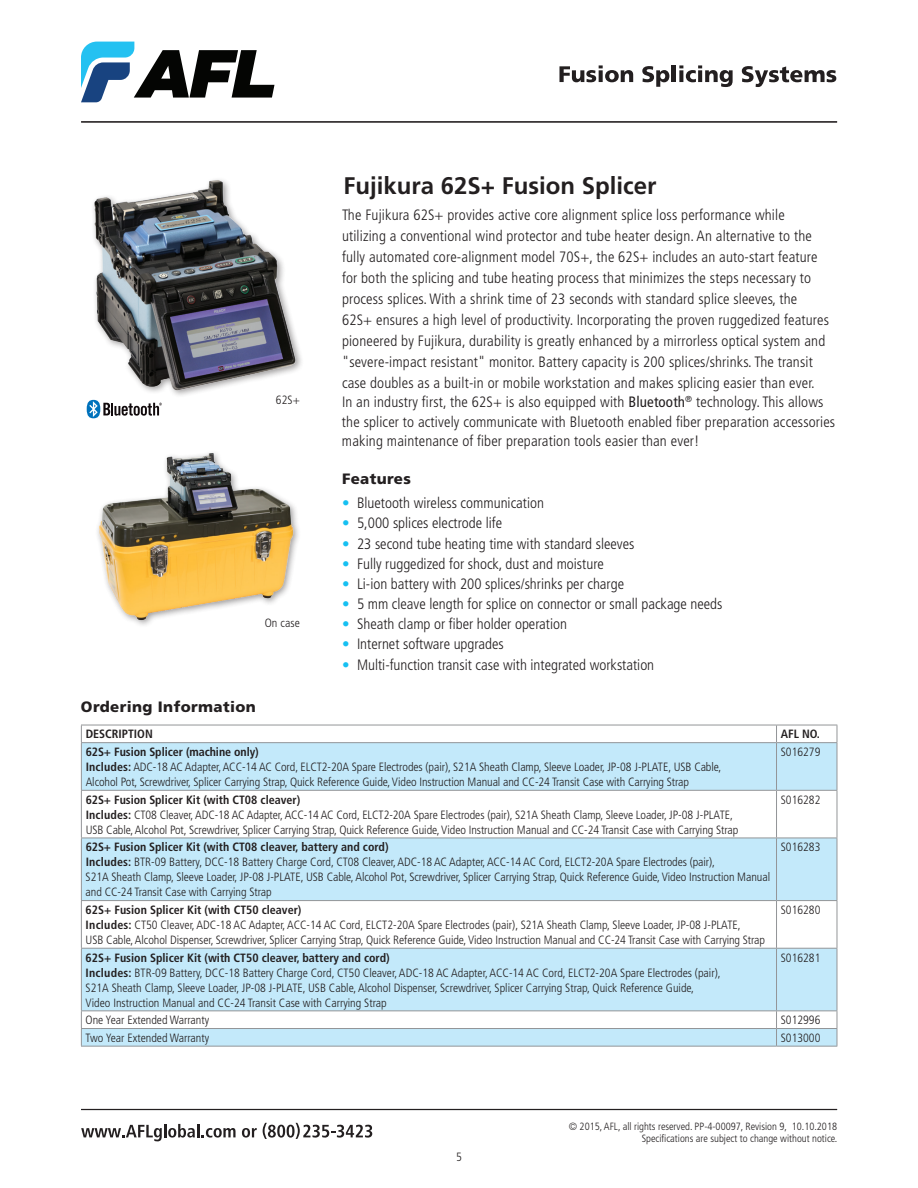
<style>
.page{position:relative;width:918px;height:1188px;background:#fff}
.page>*{position:absolute;margin:0;border:0;box-sizing:border-box;transform-origin:0 0}
.t1{font:700 24px "Frutiger LT Std";color:#231f20}
.t2{font:300 condensed 15px/21px "Frutiger LT Std";letter-spacing:.01em;color:#231f20}
.t3{font:900 15px "Frutiger LT Std";letter-spacing:.025em;color:#231f20}
.t4{font:300 condensed 12px/15px "Frutiger LT Std";letter-spacing:-.005em;color:#231f20}
.t5{font:700 condensed 12px "Frutiger LT Std";color:#231f20}
.t6{font:300 condensed 10.5px/12px "Frutiger LT Std";color:#231f20;text-align:right}
.s1{font-weight:400}
.s2{color:#15c0f2}
.s3{font-weight:700}
</style>
<div class="page">
<svg style="left:81px;top:42px;width:193px;height:60px"></svg>
<svg style="left:559px;top:65px;width:74px;height:17px"></svg>
<svg style="left:642px;top:66px;width:27px;height:21px"></svg>
<hr style="left:672px;top:65px;width:4px;height:17px;background:#231f20">
<svg style="left:679px;top:65px;width:54px;height:22px"></svg>
<svg style="left:742px;top:66px;width:94px;height:21px"></svg>
<svg style="left:81px;top:1124px;width:155px;height:17px"></svg>
<svg style="left:242px;top:1128px;width:15px;height:10px"></svg>
<svg style="left:263px;top:1123px;width:109px;height:16px"></svg>
<hr style="left:81px;top:121px;width:756px;height:1px;background:#231f20">
<hr style="left:81px;top:1109px;width:756px;height:1px;background:#231f20">
<svg style="left:82px;top:743px;width:755px;height:303px;fill:#c3e9fa"></svg>
<svg style="left:82px;top:791px;width:755px;height:47px"></svg>
<hr style="left:81px;top:725px;width:696px;height:1px;background:#939598">
<svg style="left:81px;top:725px;width:1px;height:17px"></svg>
<hr style="left:777px;top:725px;width:60px;height:1px;background:#939598">
<svg style="left:776px;top:725px;width:1px;height:17px"></svg>
<svg style="left:837px;top:725px;width:1px;height:17px"></svg>
<hr style="left:81px;top:742px;width:696px;height:1px;background:#939598">
<hr style="left:81px;top:743px;width:1px;height:47px;background:#939598">
<hr style="left:777px;top:742px;width:60px;height:1px;background:#939598">
<hr style="left:776px;top:743px;width:1px;height:47px;background:#939598">
<hr style="left:837px;top:743px;width:1px;height:47px;background:#939598">
<hr style="left:81px;top:790px;width:696px;height:1px;background:#939598">
<hr style="left:81px;top:791px;width:1px;height:47px;background:#939598">
<hr style="left:777px;top:790px;width:60px;height:1px;background:#939598">
<hr style="left:776px;top:791px;width:1px;height:47px;background:#939598">
<hr style="left:837px;top:791px;width:1px;height:47px;background:#939598">
<hr style="left:81px;top:838px;width:696px;height:1px;background:#939598">
<hr style="left:81px;top:838px;width:1px;height:62px;background:#939598">
<hr style="left:777px;top:838px;width:60px;height:1px;background:#939598">
<hr style="left:776px;top:838px;width:1px;height:62px;background:#939598">
<hr style="left:837px;top:838px;width:1px;height:62px;background:#939598">
<hr style="left:81px;top:900px;width:696px;height:1px;background:#939598">
<hr style="left:81px;top:901px;width:1px;height:47px;background:#939598">
<hr style="left:777px;top:900px;width:60px;height:1px;background:#939598">
<hr style="left:776px;top:901px;width:1px;height:47px;background:#939598">
<hr style="left:837px;top:901px;width:1px;height:47px;background:#939598">
<hr style="left:81px;top:948px;width:696px;height:1px;background:#939598">
<hr style="left:81px;top:949px;width:1px;height:61px;background:#939598">
<hr style="left:777px;top:948px;width:60px;height:1px;background:#939598">
<hr style="left:776px;top:949px;width:1px;height:61px;background:#939598">
<hr style="left:837px;top:949px;width:1px;height:61px;background:#939598">
<hr style="left:81px;top:1010px;width:696px;height:1px;background:#939598">
<hr style="left:777px;top:1010px;width:60px;height:1px;background:#939598">
<hr style="left:81px;top:1028px;width:696px;height:1px;background:#939598">
<svg style="left:81px;top:1011px;width:1px;height:35px"></svg>
<hr style="left:777px;top:1028px;width:60px;height:1px;background:#939598">
<svg style="left:776px;top:1011px;width:1px;height:35px"></svg>
<svg style="left:837px;top:1011px;width:1px;height:35px"></svg>
<hr style="left:81px;top:1046px;width:696px;height:1px;background:#939598">
<hr style="left:777px;top:1046px;width:60px;height:1px;background:#939598">
<img style="left:86px;top:179px;width:216px;height:230px">
<img style="left:97px;top:452px;width:202px;height:173px">
<svg style="left:87px;top:400px;width:75px;height:18px"></svg>
<p class="t4" style="left:276px;top:393px;width:26px">62S+</p>
<p class="t4" style="left:265px;top:615px;width:37px">On case</p>
<h1 class="t1" style="left:344px;top:172px;width:315px">Fujikura 62S+ Fusion Splicer</h1>
<p class="t2" style="left:342px;top:204px;width:489px">The Fujikura 62S+ provides active core alignment splice loss performance while utilizing a conventional wind protector and tube heater design. An alternative to the fully automated core-alignment model 70S+, the 62S+ includes an auto-start feature for both the splicing and tube heating process that minimizes the steps necessary to process splices. With a shrink time of 23 seconds with standard splice sleeves, the 62S+ ensures a high level of productivity. Incorporating the proven ruggedized features pioneered by Fujikura, durability is greatly enhanced by a mirrorless optical system and "severe-impact resistant" monitor. Battery capacity is 200 splices/shrinks. The transit case doubles as a built-in or mobile workstation and makes splicing easier than ever.</p>
<p class="t2" style="left:342px;top:392px;width:495px;line-height:19.5px">In an industry first, the 62S+ is also equipped with <span class="s1">Bluetooth</span><sup>®</sup> technology. This allows the splicer to actively communicate with Bluetooth enabled fiber preparation accessories making maintenance of fiber preparation tools easier than ever!</p>
<p class="t3" style="left:342px;top:470px;width:71px">Features</p>
<p class="t2" style="left:342px;top:493px;width:204px"><span class="s2">•</span> Bluetooth wireless communication</p>
<p class="t2" style="left:342px;top:513px;width:162px"><span class="s2">•</span> 5,000 splices electrode life</p>
<p class="t2" style="left:342px;top:533px;width:294px"><span class="s2">•</span> 23 second tube heating time with standard sleeves</p>
<p class="t2" style="left:342px;top:553px;width:263px"><span class="s2">•</span> Fully ruggedized for shock, dust and moisture</p>
<p class="t2" style="left:342px;top:573px;width:284px"><span class="s2">•</span> Li-ion battery with 200 splices/shrinks per charge</p>
<p class="t2" style="left:342px;top:594px;width:382px"><span class="s2">•</span> 5 mm cleave length for splice on connector or small package needs</p>
<p class="t2" style="left:342px;top:614px;width:227px"><span class="s2">•</span> Sheath clamp or fiber holder operation</p>
<p class="t2" style="left:342px;top:634px;width:163px"><span class="s2">•</span> Internet software upgrades</p>
<p class="t2" style="left:342px;top:654px;width:314px"><span class="s2">•</span> Multi-function transit case with integrated workstation</p>
<p class="t3" style="left:81px;top:698px;width:176px">Ordering Information</p>
<p class="t5" style="left:86px;top:727px;width:69px">DESCRIPTION</p>
<p class="t5" style="left:781px;top:727px;width:41px">AFL NO.</p>
<p class="t4" style="left:86px;top:745px;width:637px"><span class="s3">62S+ Fusion Splicer (machine only)<br>Includes:</span> ADC-18 AC Adapter, ACC-14 AC Cord, ELCT2-20A Spare Electrodes (pair), S21A Sheath Clamp, Sleeve Loader, JP-08 J-PLATE, USB Cable,<br>Alcohol Pot, Screwdriver, Splicer Carrying Strap, Quick Reference Guide, Video Instruction Manual and CC-24 Transit Case with Carrying Strap</p>
<p class="t4" style="left:781px;top:745px;width:41px">S016279</p>
<p class="t4" style="left:86px;top:792px;width:654px"><span class="s3">62S+ Fusion Splicer Kit (with CT08 cleaver)<br>Includes:</span> CT08 Cleaver, ADC-18 AC Adapter, ACC-14 AC Cord, ELCT2-20A Spare Electrodes (pair), S21A Sheath Clamp, Sleeve Loader, JP-08 J-PLATE,<br>USB Cable, Alcohol Pot, Screwdriver, Splicer Carrying Strap, Quick Reference Guide, Video Instruction Manual and CC-24 Transit Case with Carrying Strap</p>
<p class="t4" style="left:781px;top:792px;width:41px">S016282</p>
<p class="t4" style="left:86px;top:840px;width:686px"><span class="s3">62S+ Fusion Splicer Kit (with CT08 cleaver, battery and cord)<br>Includes:</span> BTR-09 Battery, DCC-18 Battery Charge Cord, CT08 Cleaver, ADC-18 AC Adapter, ACC-14 AC Cord, ELCT2-20A Spare Electrodes (pair),<br>S21A Sheath Clamp, Sleeve Loader, JP-08 J-PLATE, USB Cable, Alcohol Pot, Screwdriver, Splicer Carrying Strap, Quick Reference Guide, Video Instruction Manual and CC-24 Transit Case with Carrying Strap</p>
<p class="t4" style="left:781px;top:840px;width:41px">S016283</p>
<p class="t4" style="left:86px;top:902px;width:681px"><span class="s3">62S+ Fusion Splicer Kit (with CT50 cleaver)<br>Includes:</span> CT50 Cleaver, ADC-18 AC Adapter, ACC-14 AC Cord, ELCT2-20A Spare Electrodes (pair), S21A Sheath Clamp, Sleeve Loader, JP-08 J-PLATE,<br>USB Cable, Alcohol Dispenser, Screwdriver, Splicer Carrying Strap, Quick Reference Guide, Video Instruction Manual and CC-24 Transit Case with Carrying Strap</p>
<p class="t4" style="left:781px;top:902px;width:41px">S016280</p>
<p class="t4" style="left:86px;top:950px;width:637px"><span class="s3">62S+ Fusion Splicer Kit (with CT50 cleaver, battery and cord)<br>Includes:</span> BTR-09 Battery, DCC-18 Battery Charge Cord, CT50 Cleaver, ADC-18 AC Adapter, ACC-14 AC Cord, ELCT2-20A Spare Electrodes (pair), S21A Sheath Clamp, Sleeve Loader, JP-08 J-PLATE, USB Cable, Alcohol Dispenser, Screwdriver, Splicer Carrying Strap, Quick Reference Guide, Video Instruction Manual and CC-24 Transit Case with Carrying Strap</p>
<p class="t4" style="left:781px;top:950px;width:41px">S016281</p>
<p class="t4" style="left:86px;top:1013px;width:125px">One Year Extended Warranty</p>
<p class="t4" style="left:781px;top:1013px;width:41px">S012996</p>
<p class="t4" style="left:86px;top:1030px;width:125px">Two Year Extended Warranty</p>
<p class="t4" style="left:781px;top:1030px;width:41px">S013000</p>
<p class="t4" style="left:456px;top:1150px;width:7px">5</p>
<p class="t6" style="left:569px;top:1121px;width:270px">© 2015, AFL, all rights reserved. PP-4-00097, Revision 9, 10.10.2018<br>Specifications are subject to change without notice.</p>
</div>
